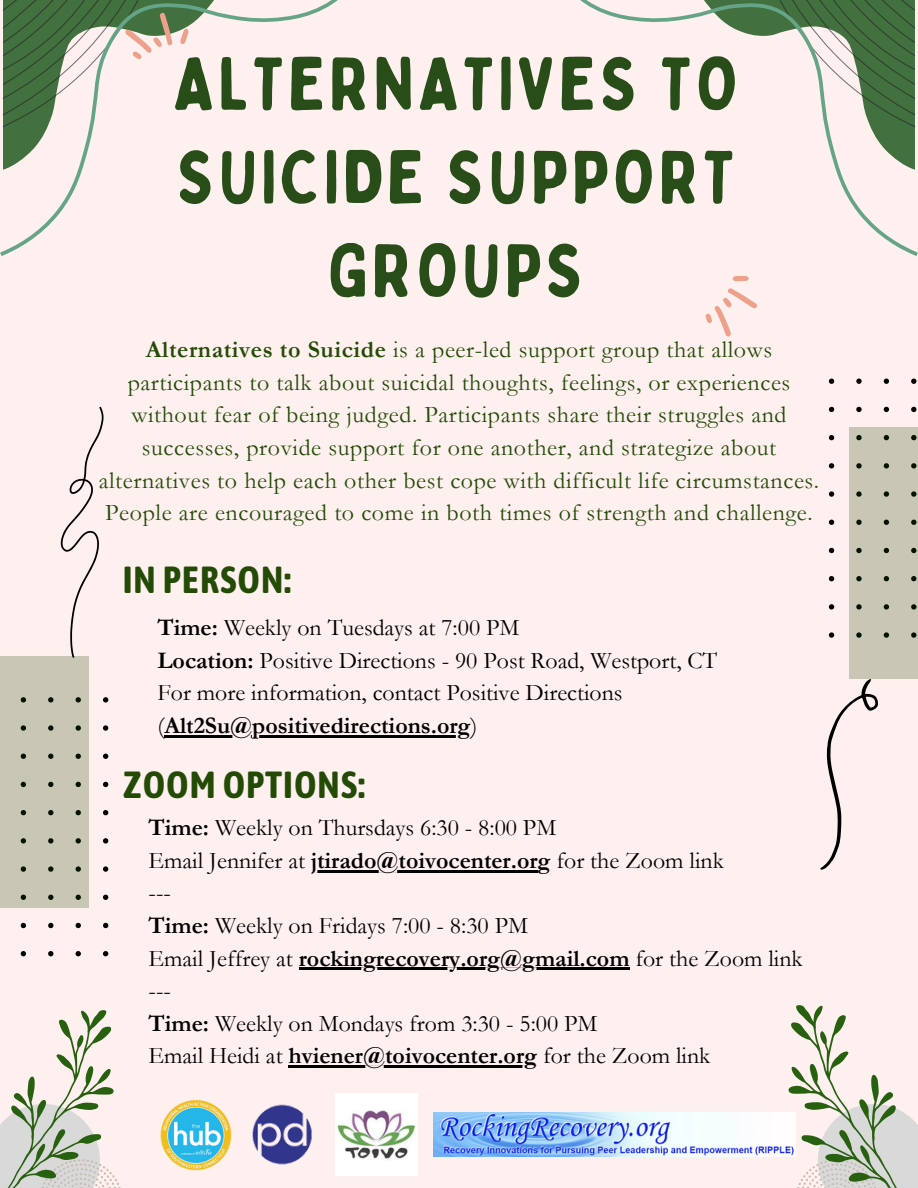
<style>
.page{position:relative;width:918px;height:1188px;background:#fff0f0}
.page>*{position:absolute;margin:0;border:0;box-sizing:border-box;transform-origin:0 0}
.t1{font:75px/93.3px "Bobby Jones Soft";letter-spacing:.045em;color:#294d19;text-align:center}
.t2{font:700 37.65px "Asap Condensed";letter-spacing:.025em;color:#234b06}
.t3{font:24px/32.7px "Garamond";letter-spacing:.025em;color:#234b06;text-align:center}
.t4{font:23.85px/32.7px "Garamond";color:#000}
.t5{font:700 23.85px "Garamond";color:#000}
.s1{font-weight:700}
.s2{font-weight:400}
</style>
<div class="page">
<svg style="left:0;top:0;width:338px;height:256px"></svg>
<svg style="left:2px;top:0;width:222px;height:170px"></svg>
<svg style="left:580px;top:0;width:338px;height:256px"></svg>
<svg style="left:705px;top:276px;width:52px;height:61px"></svg>
<svg style="left:0;top:1010px;width:121px;height:178px"></svg>
<svg style="left:789px;top:1005px;width:129px;height:183px"></svg>
<svg style="left:829px;top:379px;width:89px;height:259px"></svg>
<div style="left:850px;top:428px;width:68px;height:251px;background:#c8c7b6"></div>
<svg style="left:61px;top:407px;width:43px;height:249px"></svg>
<svg style="left:821px;top:679px;width:57px;height:191px"></svg>
<svg style="left:0;top:697px;width:108px;height:259px"></svg>
<div style="left:0;top:656px;width:89px;height:251px;background:#c8c7b6"></div>
<img style="left:252px;top:1104px;width:60px;height:61px">
<img style="left:336px;top:1094px;width:82px;height:82px">
<img style="left:433px;top:1113px;width:362px;height:44px">
<img style="left:160px;top:1099px;width:71px;height:71px">
<hr style="left:164px;top:735px;width:307px;height:2px;background:#000">
<hr style="left:311px;top:870px;width:227px;height:2px;background:#000">
<hr style="left:299px;top:968px;width:331px;height:2px;background:#000">
<hr style="left:289px;top:1066px;width:248px;height:2px;background:#000">
<p class="t1" style="left:173px;top:38px;width:566px">ALTERNATIVES TO<br>SUICIDE SUPPORT<br>GROUPS</p>
<p class="t3" style="left:99px;top:334px;width:722px"><span class="s1">Alternatives to Suicide</span> is a peer-led support group that allows participants to talk about suicidal thoughts, feelings, or experiences without fear of being judged. Participants share their struggles and successes, provide support for one another, and strategize about alternatives to help each other best cope with difficult life circumstances.<br>People are encouraged to come in both times of strength and challenge.</p>
<p class="t2" style="left:123px;top:558px;width:170px">IN PERSON:</p>
<p class="t4" style="left:157px;top:611px;width:363px"><span class="s1">Time:</span> Weekly on Tuesdays at 7:00 PM</p>
<p class="t4" style="left:157px;top:644px;width:561px"><span class="s1">Location:</span> Positive Directions - 90 Post Road, Westport, CT</p>
<p class="t4" style="left:157px;top:677px;width:467px">For more information, contact Positive Directions (<span class="s1">Alt2Su@positivedirections.org</span>)</p>
<p class="t2" style="left:123px;top:763px;width:244px">ZOOM OPTIONS:</p>
<p class="t4" style="left:149px;top:812px;width:409px"><span class="s1">Time:</span> Weekly on Thursdays 6:30 - 8:00 PM</p>
<p class="t4" style="left:149px;top:844px;width:577px">Email Jennifer at <span class="s1">jtirado@toivocenter.org</span> for the Zoom link</p>
<p class="t4" style="left:149px;top:877px;width:24px">---</p>
<p class="t4" style="left:149px;top:909px;width:381px"><span class="s1">Time:</span> Weekly on Fridays 7:00 - 8:30 PM</p>
<p class="t5" style="left:149px;top:945px;width:656px"><span class="s2">Email Jeffrey at</span> rockingrecovery.org@gmail.com <span class="s2">for the Zoom link</span></p>
<p class="t4" style="left:149px;top:975px;width:24px">---</p>
<p class="t4" style="left:149px;top:1007px;width:450px"><span class="s1">Time:</span> Weekly on Mondays from 3:30 - 5:00 PM</p>
<p class="t4" style="left:149px;top:1040px;width:563px">Email Heidi at <span class="s1">hviener@toivocenter.org</span> for the Zoom link</p>
</div>
